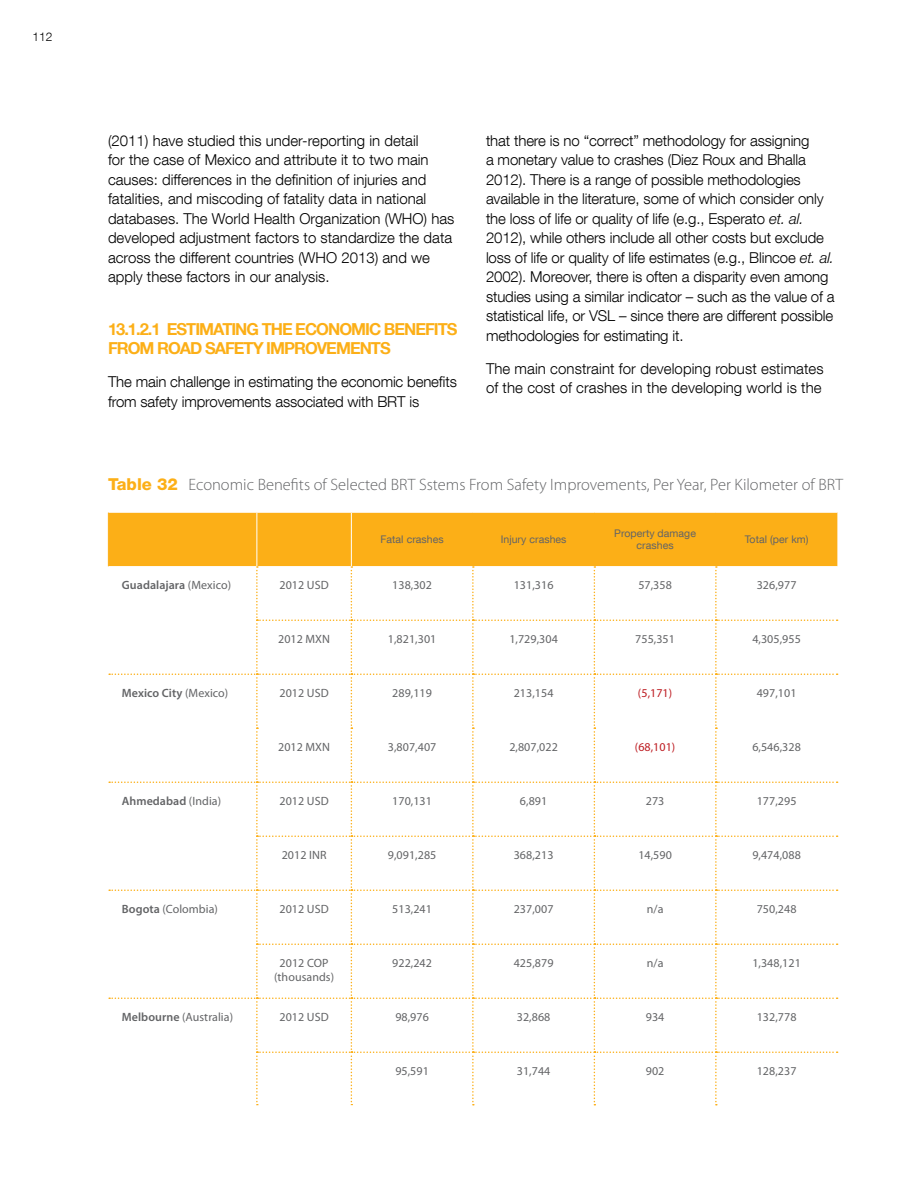
<style>
.page{position:relative;width:918px;height:1188px;background:#fff}
.page>*{position:absolute;margin:0;border:0;box-sizing:border-box;transform-origin:0 0}
.t1{font:300 16.5px "Myriad Pro";color:#636466}
.t2{font:700 16.5px/19.5px "Helvetica Neue LT Com";letter-spacing:-.06em;color:#fcaf17}
.t3{font:300 15px/19.5px "Helvetica Neue LT Com";letter-spacing:-.01em;color:#000}
.t4{font:12px/14.4px "Myriad Pro";letter-spacing:.005em;color:#636466;text-align:center}
.t5{font:600 12px "Myriad Pro";letter-spacing:.005em;color:#636466}
.t6{font:12px "Myriad Pro";letter-spacing:.005em;color:#bd1b21}
.t7{font:300 12px "Helvetica Neue LT Com";color:#000}
.t8{font:10.5px/11.2px "Helvetica Neue LT Com";letter-spacing:.005em;color:#636466;text-align:center}
.s1{font-family:"Helvetica Neue LT";font-style:italic}
.s2{font-family:"Helvetica Neue LT";font-weight:800;color:#fcaf17}
.s3{font-weight:400}
.s4{font-weight:600}
</style>
<div class="page">
<svg style="left:108px;top:512px;width:730px;height:594px"></svg>
<p class="t7" style="left:32px;top:29px;width:22px">112</p>
<p class="t3" style="left:108px;top:130px;width:348px">(2011) have studied this under-reporting in detail<br>for the case of Mexico and attribute it to two main causes: differences in the definition of injuries and fatalities, and miscoding of fatality data in national databases. The World Health Organization (WHO) has developed adjustment factors to standardize the data across the different countries (WHO 2013) and we apply these factors in our analysis.</p>
<p class="t2" style="left:108px;top:319px;width:351px">13.1.2.1 ESTIMATING THE ECONOMIC BENEFITS<br>FROM ROAD SAFETY IMPROVEMENTS</p>
<p class="t3" style="left:108px;top:372px;width:350px">The main challenge in estimating the economic benefits from safety improvements associated with BRT is</p>
<p class="t3" style="left:486px;top:130px;width:350px">that there is no “correct” methodology for assigning<br>a monetary value to crashes (Diez Roux and Bhalla 2012). There is a range of possible methodologies available in the literature, some of which consider only the loss of life or quality of life (e.g., Esperato <span class="s1">et. al.<br></span>2012), while others include all other costs but exclude loss of life or quality of life estimates (e.g., Blincoe <span class="s1">et. al.<br></span>2002). Moreover, there is often a disparity even among studies using a similar indicator – such as the value of a statistical life, or VSL – since there are different possible methodologies for estimating it.</p>
<p class="t3" style="left:486px;top:358px;width:339px">The main constraint for developing robust estimates of the cost of crashes in the developing world is the</p>
<p class="t1" style="left:108px;top:475px;width:737px"><span class="s2">Table 32</span> Economic Benefits of Selected BRT Sstems From Safety Improvements, Per Year, Per Kilometer of BRT</p>
<p class="t8" style="left:381px;top:533px;width:65px">Fatal crashes</p>
<p class="t8" style="left:501px;top:533px;width:67px">Injury crashes</p>
<p class="t8" style="left:614px;top:528px;width:83px">Property damage crashes</p>
<p class="t8" style="left:745px;top:533px;width:65px">Total (per km)</p>
<p class="t5" style="left:122px;top:577px;width:111px">Guadalajara <span class="s3">(Mexico)</span></p>
<p class="t4" style="left:279px;top:577px;width:51px">2012 USD</p>
<p class="t4" style="left:392px;top:577px;width:41px">138,302</p>
<p class="t4" style="left:514px;top:577px;width:41px">131,316</p>
<p class="t4" style="left:638px;top:577px;width:35px">57,358</p>
<p class="t4" style="left:757px;top:577px;width:41px">326,977</p>
<p class="t4" style="left:278px;top:631px;width:53px">2012 MXN</p>
<p class="t4" style="left:388px;top:631px;width:50px">1,821,301</p>
<p class="t4" style="left:509px;top:631px;width:50px">1,729,304</p>
<p class="t4" style="left:635px;top:631px;width:41px">755,351</p>
<p class="t4" style="left:752px;top:631px;width:50px">4,305,955</p>
<p class="t5" style="left:122px;top:685px;width:108px">Mexico City <span class="s3">(Mexico)</span></p>
<p class="t4" style="left:279px;top:685px;width:51px">2012 USD</p>
<p class="t4" style="left:392px;top:685px;width:41px">289,119</p>
<p class="t4" style="left:514px;top:685px;width:41px">213,154</p>
<p class="t6" style="left:638px;top:685px;width:36px">(5,171)</p>
<p class="t4" style="left:757px;top:685px;width:41px">497,101</p>
<p class="t4" style="left:278px;top:739px;width:53px">2012 MXN</p>
<p class="t4" style="left:388px;top:739px;width:50px">3,807,407</p>
<p class="t4" style="left:509px;top:739px;width:50px">2,807,022</p>
<p class="t6" style="left:635px;top:739px;width:42px">(68,101)</p>
<p class="t4" style="left:752px;top:739px;width:50px">6,546,328</p>
<p class="t5" style="left:122px;top:793px;width:101px">Ahmedabad <span class="s3">(India)</span></p>
<p class="t4" style="left:279px;top:793px;width:51px">2012 USD</p>
<p class="t4" style="left:392px;top:793px;width:41px">170,131</p>
<p class="t4" style="left:520px;top:793px;width:29px">6,891</p>
<p class="t4" style="left:646px;top:793px;width:20px">273</p>
<p class="t4" style="left:757px;top:793px;width:41px">177,295</p>
<p class="t4" style="left:282px;top:847px;width:46px">2012 INR</p>
<p class="t4" style="left:388px;top:847px;width:50px">9,091,285</p>
<p class="t4" style="left:514px;top:847px;width:41px">368,213</p>
<p class="t4" style="left:638px;top:847px;width:35px">14,590</p>
<p class="t4" style="left:752px;top:847px;width:50px">9,474,088</p>
<p class="t4" style="left:122px;top:901px;width:98px"><span class="s4">Bogota</span> (Colombia)</p>
<p class="t4" style="left:279px;top:901px;width:51px">2012 USD</p>
<p class="t4" style="left:392px;top:901px;width:41px">513,241</p>
<p class="t4" style="left:514px;top:901px;width:41px">237,007</p>
<p class="t4" style="left:647px;top:901px;width:18px">n/a</p>
<p class="t4" style="left:757px;top:901px;width:41px">750,248</p>
<p class="t4" style="left:274px;top:955px;width:61px">2012 COP (thousands)</p>
<p class="t4" style="left:392px;top:955px;width:41px">922,242</p>
<p class="t4" style="left:514px;top:955px;width:41px">425,879</p>
<p class="t4" style="left:647px;top:955px;width:18px">n/a</p>
<p class="t4" style="left:752px;top:955px;width:50px">1,348,121</p>
<p class="t4" style="left:122px;top:1009px;width:113px"><span class="s4">Melbourne</span> (Australia)</p>
<p class="t4" style="left:279px;top:1009px;width:51px">2012 USD</p>
<p class="t4" style="left:395px;top:1009px;width:35px">98,976</p>
<p class="t4" style="left:517px;top:1009px;width:35px">32,868</p>
<p class="t4" style="left:646px;top:1009px;width:20px">934</p>
<p class="t4" style="left:757px;top:1009px;width:41px">132,778</p>
<p class="t4" style="left:395px;top:1063px;width:35px">95,591</p>
<p class="t4" style="left:517px;top:1063px;width:35px">31,744</p>
<p class="t4" style="left:646px;top:1063px;width:20px">902</p>
<p class="t4" style="left:757px;top:1063px;width:41px">128,237</p>
</div>
